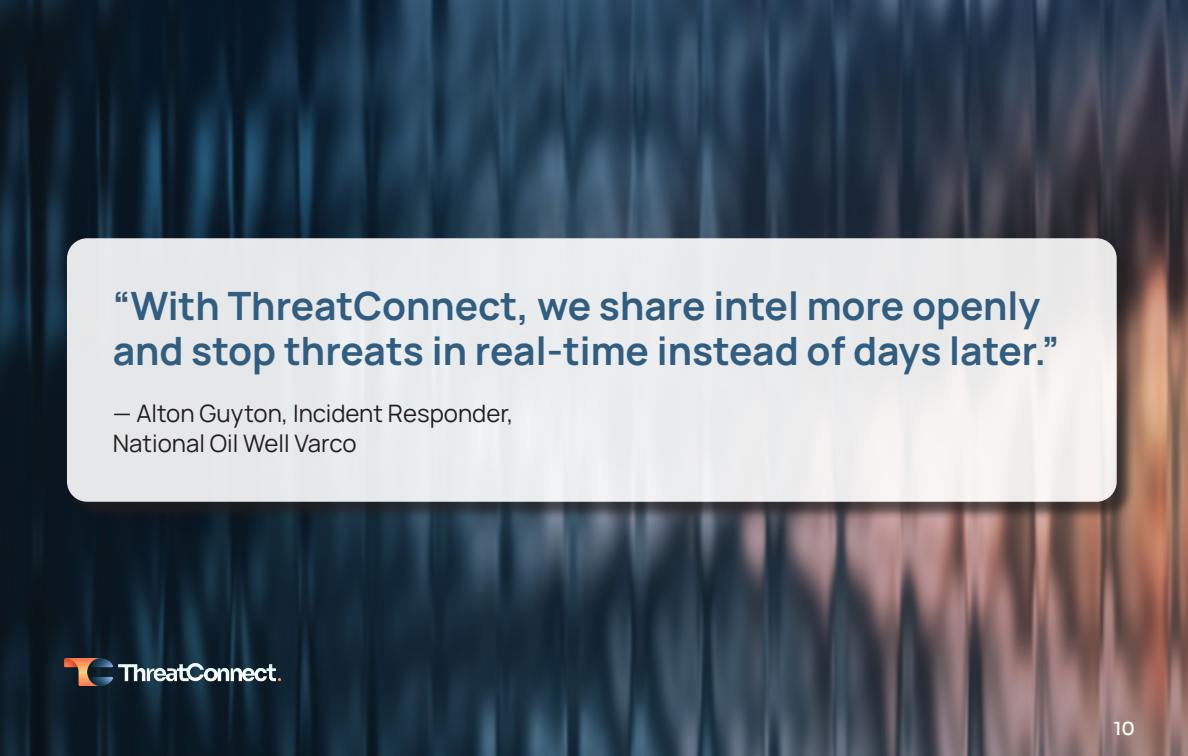
<style>
.page{position:relative;width:1188px;height:756px;background:#fff}
.page>*{position:absolute;margin:0;border:0;box-sizing:border-box;transform-origin:0 0}
.t1{font:700 39px/45px "Manrope";color:#315d80}
.t2{font:24px "Manrope";color:#231f20}
.t3{font:500 18px "Sora";color:#fff}
</style>
<div class="page">
<img style="left:0;top:0;width:1188px;height:756px">
<div style="left:69px;top:241px;width:1067px;height:279px;background:#231f20;opacity:.75"></div>
<div style="left:67px;top:238px;width:1050px;height:264px;background:linear-gradient(to right,#e4e8ea,#f1efef);border-radius:20px"></div>
<img style="left:64px;top:658px;width:216px;height:27px">
<p class="t1" style="left:113px;top:282px;width:948px">“With ThreatConnect, we share intel more openly and stop threats in real-time instead of days later.”</p>
<p class="t2" style="left:113px;top:397px;width:402px">— Alton Guyton, Incident Responder,</p>
<p class="t2" style="left:113px;top:427px;width:245px">National Oil Well Varco</p>
<p class="t3" style="left:1114px;top:713px;width:23px">10</p>
</div>
